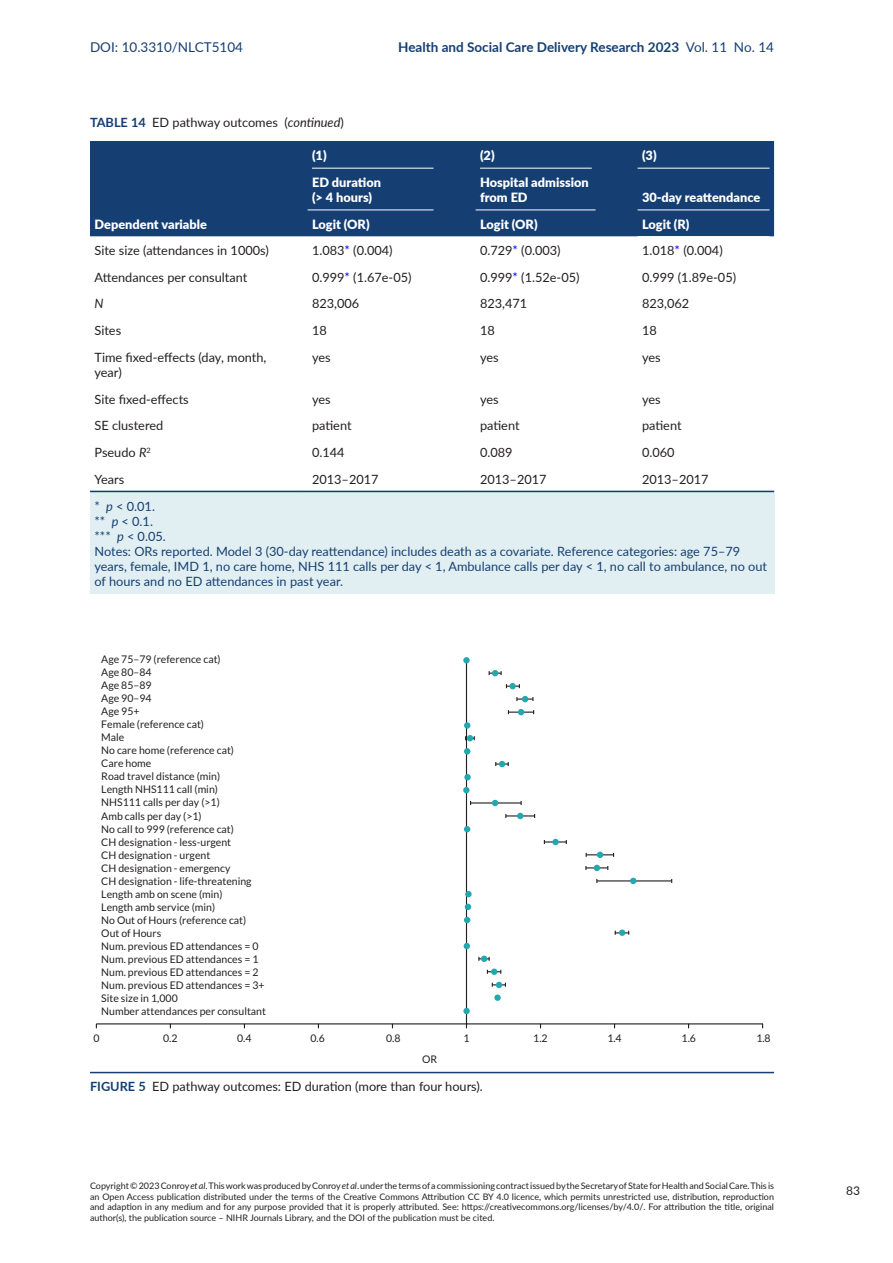
<style>
.page{position:relative;width:893px;height:1263px;background:#fff}
.page>*{position:absolute;margin:0;border:0;box-sizing:border-box;transform-origin:0 0}
.t1{font:700 13.5px "Lato";color:#153f72}
.t2{font:13.5px "Lato";color:#153f72}
.t3{font:12.75px/15px "Lato";color:#231f20}
.t4{font:12.75px/15px "Lato";color:#153f72}
.t5{font:900 12.75px/15px "Lato";color:#fff}
.t6{font:italic 12.75px "Lato";color:#231f20}
.t7{font:12px "Lato";color:#231f20}
.t8{font:10.5px/13px "Lato";color:#231f20}
.t9{font:9px/10.5px "Lato";color:#231f20;text-align:justify}
.s1{font-weight:400}
.s2{font-weight:700;color:#153f72}
.s3{font-style:italic}
.s4{color:#00f}
</style>
<div class="page">
<div style="left:90px;top:490px;width:684px;height:29px;background:#e1eff2"></div>
<div style="left:90px;top:505px;width:684px;height:29px;background:#e1eff2"></div>
<div style="left:90px;top:520px;width:684px;height:29px;background:#e1eff2"></div>
<div style="left:90px;top:536px;width:684px;height:58px;background:#e1eff2"></div>
<div style="left:90px;top:141px;width:684px;height:95px;background:#153f72"></div>
<hr style="left:90px;top:491px;width:213px;height:1px;background:#153f72">
<hr style="left:303px;top:491px;width:168px;height:1px;background:#153f72">
<hr style="left:471px;top:491px;width:162px;height:1px;background:#153f72">
<hr style="left:633px;top:491px;width:141px;height:1px;background:#153f72">
<hr style="left:312px;top:168px;width:122px;height:1px;background:#fff">
<hr style="left:480px;top:168px;width:112px;height:1px;background:#fff">
<hr style="left:638px;top:168px;width:131px;height:1px;background:#fff">
<hr style="left:308px;top:210px;width:126px;height:1px;background:#fff">
<hr style="left:476px;top:210px;width:120px;height:1px;background:#fff">
<hr style="left:638px;top:210px;width:131px;height:1px;background:#fff">
<hr style="left:96px;top:1023px;width:667px;height:1px;background:#231f20">
<hr style="left:466px;top:659px;width:1px;height:369px;background:#231f20">
<svg style="left:487px;top:970px;width:14px;height:4px"></svg>
<svg style="left:478px;top:957px;width:12px;height:4px"></svg>
<hr style="left:597px;top:880px;width:75px;height:1px;background:#231f20">
<svg style="left:544px;top:840px;width:23px;height:4px"></svg>
<hr style="left:471px;top:802px;width:50px;height:1px;background:#231f20">
<hr style="left:508px;top:711px;width:26px;height:2px;background:#231f20">
<svg style="left:506px;top:684px;width:14px;height:4px"></svg>
<svg style="left:615px;top:931px;width:14px;height:4px"></svg>
<div style="left:463px;top:1008px;width:7px;height:6px;background:#22a8ae;border-radius:50%"></div>
<div style="left:494px;top:994px;width:7px;height:7px;background:#22a8ae;border-radius:50%"></div>
<svg style="left:492px;top:982px;width:14px;height:6px"></svg>
<div style="left:491px;top:968px;width:6px;height:7px;background:#22a8ae;border-radius:50%"></div>
<div style="left:481px;top:955px;width:6px;height:7px;background:#22a8ae;border-radius:50%"></div>
<svg style="left:464px;top:943px;width:6px;height:6px"></svg>
<svg style="left:464px;top:917px;width:6px;height:6px"></svg>
<svg style="left:465px;top:904px;width:6px;height:6px"></svg>
<div style="left:465px;top:891px;width:7px;height:6px;background:#22a8ae;border-radius:50%"></div>
<svg style="left:464px;top:826px;width:6px;height:6px"></svg>
<div style="left:552px;top:839px;width:7px;height:6px;background:#22a8ae;border-radius:50%"></div>
<svg style="left:505px;top:813px;width:30px;height:6px"></svg>
<svg style="left:492px;top:800px;width:6px;height:6px"></svg>
<div style="left:463px;top:787px;width:7px;height:6px;background:#22a8ae;border-radius:50%"></div>
<div style="left:464px;top:774px;width:7px;height:6px;background:#22a8ae;border-radius:50%"></div>
<svg style="left:464px;top:748px;width:6px;height:6px"></svg>
<svg style="left:465px;top:735px;width:10px;height:6px"></svg>
<div style="left:464px;top:722px;width:6px;height:7px;background:#22a8ae;border-radius:50%"></div>
<svg style="left:518px;top:709px;width:6px;height:6px"></svg>
<svg style="left:516px;top:696px;width:17px;height:6px"></svg>
<div style="left:509px;top:683px;width:7px;height:6px;background:#22a8ae;border-radius:50%"></div>
<svg style="left:489px;top:670px;width:13px;height:6px"></svg>
<div style="left:463px;top:657px;width:7px;height:6px;background:#22a8ae;border-radius:50%"></div>
<div style="left:619px;top:929px;width:6px;height:7px;background:#22a8ae;border-radius:50%"></div>
<svg style="left:630px;top:878px;width:6px;height:6px"></svg>
<svg style="left:585px;top:865px;width:23px;height:6px"></svg>
<svg style="left:586px;top:852px;width:28px;height:6px"></svg>
<svg style="left:495px;top:761px;width:14px;height:6px"></svg>
<hr style="left:90px;top:1072px;width:684px;height:1px;background:#153f72">
<p class="t2" style="left:90px;top:37px;width:155px">DOI: 10.3310/NLCT5104</p>
<p class="t1" style="left:398px;top:37px;width:377px">Health and Social Care Delivery Research 2023 <span class="s1">Vol. 11 No. 14</span></p>
<p class="t3" style="left:90px;top:115px;width:255px"><span class="s2">TABLE 14</span> ED pathway outcomes (<span class="s3">continued</span>)</p>
<p class="t5" style="left:95px;top:216px;width:114px">Dependent variable</p>
<p class="t5" style="left:312px;top:148px;width:16px">(1)</p>
<p class="t5" style="left:480px;top:148px;width:16px">(2)</p>
<p class="t5" style="left:642px;top:148px;width:16px">(3)</p>
<p class="t5" style="left:312px;top:174px;width:71px">ED duration (&gt; 4 hours)</p>
<p class="t5" style="left:480px;top:174px;width:110px">Hospital admission from ED</p>
<p class="t5" style="left:642px;top:189px;width:120px">30-day reattendance</p>
<p class="t5" style="left:312px;top:216px;width:59px">Logit (OR)</p>
<p class="t5" style="left:480px;top:216px;width:59px">Logit (OR)</p>
<p class="t5" style="left:642px;top:216px;width:49px">Logit (R)</p>
<p class="t3" style="left:95px;top:242px;width:176px">Site size (attendances in 1000s)</p>
<p class="t3" style="left:312px;top:242px;width:82px">1.083<span class="s4">*</span> (0.004)</p>
<p class="t3" style="left:480px;top:242px;width:82px">0.729<span class="s4">*</span> (0.003)</p>
<p class="t3" style="left:642px;top:242px;width:82px">1.018<span class="s4">*</span> (0.004)</p>
<p class="t3" style="left:95px;top:269px;width:154px">Attendances per consultant</p>
<p class="t3" style="left:312px;top:269px;width:101px">0.999<span class="s4">*</span> (1.67e-05)</p>
<p class="t3" style="left:480px;top:269px;width:101px">0.999<span class="s4">*</span> (1.52e-05)</p>
<p class="t3" style="left:642px;top:269px;width:96px">0.999 (1.89e-05)</p>
<p class="t6" style="left:95px;top:295px;width:11px">N</p>
<p class="t3" style="left:312px;top:296px;width:49px">823,006</p>
<p class="t3" style="left:480px;top:296px;width:49px">823,471</p>
<p class="t3" style="left:642px;top:296px;width:49px">823,062</p>
<p class="t3" style="left:95px;top:322px;width:28px">Sites</p>
<p class="t3" style="left:312px;top:322px;width:16px">18</p>
<p class="t3" style="left:480px;top:322px;width:16px">18</p>
<p class="t3" style="left:642px;top:322px;width:16px">18</p>
<p class="t3" style="left:95px;top:349px;width:174px">Time fixed-effects (day, month, year)</p>
<p class="t3" style="left:312px;top:349px;width:20px">yes</p>
<p class="t3" style="left:480px;top:349px;width:20px">yes</p>
<p class="t3" style="left:642px;top:349px;width:20px">yes</p>
<p class="t3" style="left:95px;top:391px;width:96px">Site fixed-effects</p>
<p class="t3" style="left:312px;top:391px;width:20px">yes</p>
<p class="t3" style="left:480px;top:391px;width:20px">yes</p>
<p class="t3" style="left:642px;top:391px;width:20px">yes</p>
<p class="t3" style="left:95px;top:418px;width:70px">SE clustered</p>
<p class="t3" style="left:312px;top:418px;width:41px">patient</p>
<p class="t3" style="left:480px;top:418px;width:41px">patient</p>
<p class="t3" style="left:642px;top:418px;width:41px">patient</p>
<p class="t3" style="left:95px;top:444px;width:58px">Pseudo <span class="s3">R</span><sup>2</sup></p>
<p class="t3" style="left:312px;top:444px;width:34px">0.144</p>
<p class="t3" style="left:480px;top:444px;width:34px">0.089</p>
<p class="t3" style="left:642px;top:444px;width:34px">0.060</p>
<p class="t3" style="left:94px;top:471px;width:31px">Years</p>
<p class="t3" style="left:312px;top:471px;width:68px">2013–2017</p>
<p class="t3" style="left:480px;top:471px;width:68px">2013–2017</p>
<p class="t3" style="left:642px;top:471px;width:68px">2013–2017</p>
<p class="t4" style="left:94px;top:498px;width:674px">* <span class="s3">p</span> &lt; 0.01.<br>** <span class="s3">p</span> &lt; 0.1.<br>*** <span class="s3">p</span> &lt; 0.05.<br>Notes: ORs reported. Model 3 (30-day reattendance) includes death as a covariate. Reference categories: age 75–79 years, female, IMD 1, no care home, NHS 111 calls per day &lt; 1, Ambulance calls per day &lt; 1, no call to ambulance, no out of hours and no ED attendances in past year.</p>
<p class="t8" style="left:101px;top:653px;width:121px">Age 75–79 (reference cat)<br>Age 80–84<br>Age 85–89<br>Age 90–94<br>Age 95+<br>Female (reference cat)<br>Male</p>
<p class="t8" style="left:101px;top:757px;width:120px">Care home<br>Road travel distance (min)<br>Length NHS111 call (min)<br>NHS111 calls per day (&gt;1)<br>Amb calls per day (&gt;1)</p>
<p class="t8" style="left:101px;top:744px;width:134px">No care home (reference cat)</p>
<p class="t8" style="left:101px;top:822px;width:152px">No call to 999 (reference cat)<br>CH designation - less-urgent<br>CH designation - urgent<br>CH designation - emergency<br>CH designation - life-threatening</p>
<p class="t8" style="left:101px;top:887px;width:147px">Length amb on scene (min)<br>Length amb service (min)<br>No Out of Hours (reference cat)<br>Out of Hours</p>
<p class="t8" style="left:101px;top:939px;width:159px">Num. previous ED attendances = 0</p>
<p class="t8" style="left:101px;top:965px;width:165px">Num. previous ED attendances = 2<br>Num. previous ED attendances = 3+</p>
<p class="t8" style="left:101px;top:952px;width:159px">Num. previous ED attendances = 1</p>
<p class="t8" style="left:101px;top:992px;width:166px">Site size in 1,000<br>Number attendances per consultant</p>
<p class="t8" style="left:93px;top:1032px;width:8px">0</p>
<p class="t8" style="left:163px;top:1032px;width:16px">0.2</p>
<p class="t8" style="left:237px;top:1032px;width:16px">0.4</p>
<p class="t8" style="left:310px;top:1032px;width:16px">0.6</p>
<p class="t8" style="left:386px;top:1032px;width:16px">0.8</p>
<p class="t8" style="left:463px;top:1032px;width:8px">1</p>
<p class="t8" style="left:533px;top:1032px;width:16px">1.2</p>
<p class="t8" style="left:607px;top:1032px;width:16px">1.4</p>
<p class="t8" style="left:682px;top:1032px;width:16px">1.6</p>
<p class="t8" style="left:756px;top:1032px;width:16px">1.8</p>
<p class="t8" style="left:422px;top:1052px;width:17px">OR</p>
<p class="t3" style="left:90px;top:1079px;width:394px"><span class="s2">FIGURE 5</span> ED pathway outcomes: ED duration (more than four hours).</p>
<p class="t9" style="left:90px;top:1180px;width:686px">Copyright © 2023 Conroy <span class="s3">et al</span>. This work was produced by Conroy <span class="s3">et al</span>. under the terms of a commissioning contract issued by the Secretary of State for Health and Social Care. This is an Open Access publication distributed under the terms of the Creative Commons Attribution CC BY 4.0 licence, which permits unrestricted use, distribution, reproduction and adaption in any medium and for any purpose provided that it is properly attributed. See: https://creativecommons.org/licenses/by/4.0/. For attribution the title, original author(s), the publication source – NIHR Journals Library, and the DOI of the publication must be cited.</p>
<p class="t7" style="left:846px;top:1182px;width:15px">83</p>
</div>
